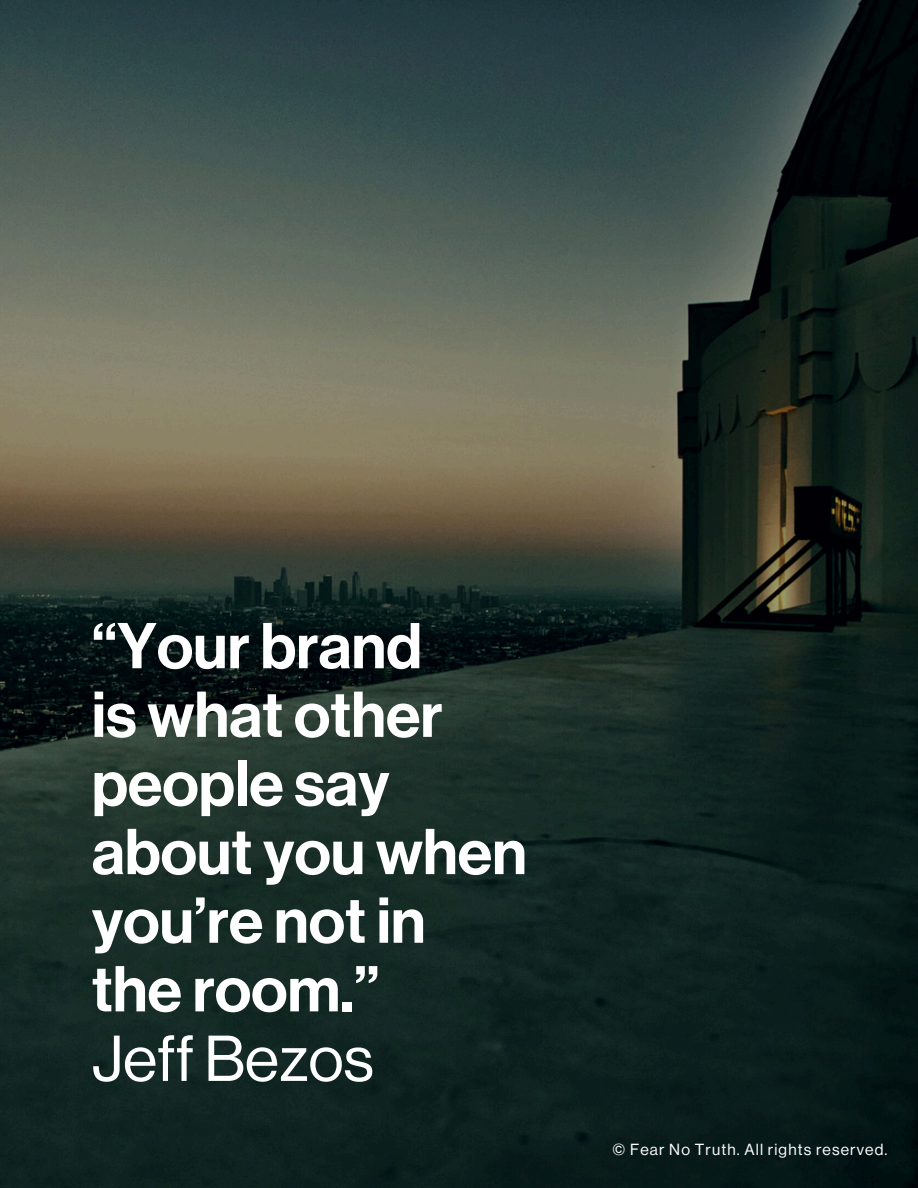
<style>
.page{position:relative;width:918px;height:1188px;background:#fff}
.page>*{position:absolute;margin:0;border:0;box-sizing:border-box;transform-origin:0 0}
.t1{font:63.3px/68.7px "Neue Haas Display Mediu";color:#fff}
.t2{font:63.3px "Neue Haas Display";color:#fff}
.t3{font:15.75px "Neue Haas Display";letter-spacing:.07em;color:#fff}
</style>
<div class="page">
<img style="left:0;top:0;width:918px;height:1188px">
<h1 class="t1" style="left:92px;top:614px;width:437px">“Your brand<br>is what other people say about you when you’re not in the room.”</h1>
<p class="t2" style="left:92px;top:1029px;width:283px">Jeff Bezos</p>
<h1 class="t3" style="left:613px;top:1142px;width:276px">© Fear No Truth. All rights reserved.</h1>
</div>
